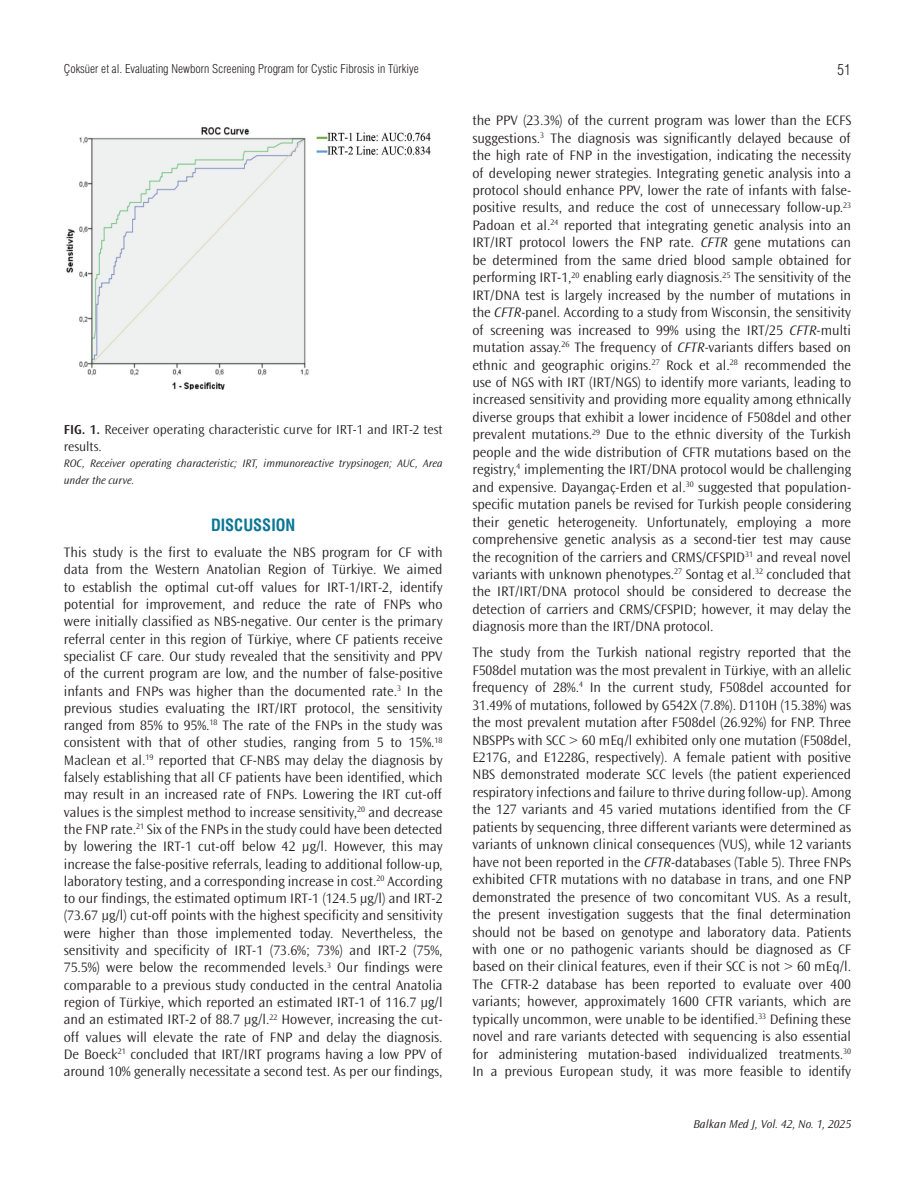
<style>
.page{position:relative;width:915px;height:1191px;background:#fff}
.page>*{position:absolute;margin:0;border:0;box-sizing:border-box;transform-origin:0 0}
.ARA_BASLIK{font:16.5px "Swiss Condensed Bold Tr";color:#0c7695}
.t1{font:15px "Swiss Condensed Light Tr";color:#231f20}
.YAZI{font:300 14.25px/17.4px "Ocean Sans Std";color:#231f20;text-align:justify}
.RESİM-ALTI{font:300 13.5px/16.5px "Ocean Sans Std";color:#231f20}
.t2{font:12px "Swiss Condensed Light Tr";color:#231f20}
.t3{font:italic 300 12px "Ocean Sans Std";color:#231f20}
.RESİM-ALTI-2{font:italic 300 11.25px/16.5px "Ocean Sans Std";color:#231f20}
.s1{font-weight:600}
.s2{font-style:italic}
</style>
<div class="page">
<img style="left:66px;top:127px;width:365px;height:263px">
<p class="t2" style="left:64px;top:61px;width:356px">Çoksüer et al. Evaluating Newborn Screening Program for Cystic Fibrosis in Türkiye</p>
<p class="t1" style="left:836px;top:61px;width:16px">51</p>
<p class="RESİM-ALTI" style="left:64px;top:422px;width:380px"><span class="s1">FIG. 1.</span> Receiver operating characteristic curve for IRT-1 and IRT-2 test results.</p>
<p class="RESİM-ALTI-2" style="left:64px;top:456px;width:380px">ROC, Receiver operating characteristic; IRT, immunoreactive trypsinogen; AUC, Area under the curve.</p>
<p class="ARA_BASLIK" style="left:211px;top:515px;width:86px">DISCUSSION</p>
<p class="YAZI" style="left:64px;top:544px;width:380px">This study is the first to evaluate the NBS program for CF with data from the Western Anatolian Region of Türkiye. We aimed to establish the optimal cut-off values for IRT-1/IRT-2, identify potential for improvement, and reduce the rate of FNPs who were initially classified as NBS-negative. Our center is the primary referral center in this region of Türkiye, where CF patients receive specialist CF care. Our study revealed that the sensitivity and PPV of the current program are low, and the number of false-positive infants and FNPs was higher than the documented rate.<sup>3</sup> In the previous studies evaluating the IRT/IRT protocol, the sensitivity ranged from 85% to 95%.<sup>18</sup> The rate of the FNPs in the study was consistent with that of other studies, ranging from 5 to 15%.<sup>18<br></sup>Maclean et al.<sup>19</sup> reported that CF-NBS may delay the diagnosis by falsely establishing that all CF patients have been identified, which may result in an increased rate of FNPs. Lowering the IRT cut-off values is the simplest method to increase sensitivity,<sup>20</sup> and decrease the FNP rate.<sup>21</sup> Six of the FNPs in the study could have been detected by lowering the IRT-1 cut-off below 42 µg/l. However, this may increase the false-positive referrals, leading to additional follow-up, laboratory testing, and a corresponding increase in cost.<sup>20</sup> According to our findings, the estimated optimum IRT-1 (124.5 μg/l) and IRT-2 (73.67 μg/l) cut-off points with the highest specificity and sensitivity were higher than those implemented today. Nevertheless, the sensitivity and specificity of IRT-1 (73.6%; 73%) and IRT-2 (75%, 75.5%) were below the recommended levels.<sup>3</sup> Our findings were comparable to a previous study conducted in the central Anatolia region of Türkiye, which reported an estimated IRT-1 of 116.7 μg/l and an estimated IRT-2 of 88.7 μg/l.<sup>22</sup> However, increasing the cut&shy;off values will elevate the rate of FNP and delay the diagnosis.<br>De Boeck<sup>21</sup> concluded that IRT/IRT programs having a low PPV of around 10% generally necessitate a second test. As per our findings,</p>
<p class="YAZI" style="left:472px;top:112px;width:380px">the PPV (23.3%) of the current program was lower than the ECFS suggestions.<sup>3</sup> The diagnosis was significantly delayed because of the high rate of FNP in the investigation, indicating the necessity of developing newer strategies. Integrating genetic analysis into a protocol should enhance PPV, lower the rate of infants with false&shy;positive results, and reduce the cost of unnecessary follow-up.<sup>23<br></sup>Padoan et al.<sup>24</sup> reported that integrating genetic analysis into an IRT/IRT protocol lowers the FNP rate. <span class="s2">CFTR</span> gene mutations can be determined from the same dried blood sample obtained for performing IRT-1,<sup>20</sup> enabling early diagnosis.<sup>25</sup> The sensitivity of the IRT/DNA test is largely increased by the number of mutations in the <span class="s2">CFTR-</span>panel. According to a study from Wisconsin, the sensitivity of screening was increased to 99% using the IRT/25 <span class="s2">CFTR</span>-multi mutation assay.<sup>26</sup> The frequency of <span class="s2">CFTR-</span>variants differs based on ethnic and geographic origins.<sup>27</sup> Rock et al.<sup>28</sup> recommended the use of NGS with IRT (IRT/NGS) to identify more variants, leading to increased sensitivity and providing more equality among ethnically diverse groups that exhibit a lower incidence of F508del and other prevalent mutations.<sup>29</sup> Due to the ethnic diversity of the Turkish people and the wide distribution of CFTR mutations based on the registry,<sup>4</sup> implementing the IRT/DNA protocol would be challenging and expensive. Dayangaç-Erden et al.<sup>30</sup> suggested that population&shy;specific mutation panels be revised for Turkish people considering their genetic heterogeneity. Unfortunately, employing a more comprehensive genetic analysis as a second-tier test may cause the recognition of the carriers and CRMS/CFSPID<sup>31</sup> and reveal novel variants with unknown phenotypes.<sup>27</sup> Sontag et al.<sup>32</sup> concluded that the IRT/IRT/DNA protocol should be considered to decrease the detection of carriers and CRMS/CFSPID; however, it may delay the diagnosis more than the IRT/DNA protocol.</p>
<p class="YAZI" style="left:472px;top:644px;width:380px">The study from the Turkish national registry reported that the F508del mutation was the most prevalent in Türkiye, with an allelic frequency of 28%.<sup>4</sup> In the current study, F508del accounted for 31.49% of mutations, followed by G542X (7.8%). D110H (15.38%) was the most prevalent mutation after F508del (26.92%) for FNP. Three NBSPPs with SCC &gt; 60 mEq/l exhibited only one mutation (F508del, E217G, and E1228G, respectively). A female patient with positive NBS demonstrated moderate SCC levels (the patient experienced respiratory infections and failure to thrive during follow-up). Among the 127 variants and 45 varied mutations identified from the CF patients by sequencing, three different variants were determined as variants of unknown clinical consequences (VUS), while 12 variants have not been reported in the <span class="s2">CFTR</span>-databases (Table 5). Three FNPs exhibited CFTR mutations with no database in trans, and one FNP demonstrated the presence of two concomitant VUS. As a result, the present investigation suggests that the final determination should not be based on genotype and laboratory data. Patients with one or no pathogenic variants should be diagnosed as CF based on their clinical features, even if their SCC is not &gt; 60 mEq/l.<br>The CFTR-2 database has been reported to evaluate over 400 variants; however, approximately 1600 CFTR variants, which are typically uncommon, were unable to be identified.<sup>33</sup> Defining these novel and rare variants detected with sequencing is also essential for administering mutation-based individualized treatments.<sup>30<br></sup>In a previous European study, it was more feasible to identify</p>
<p class="t3" style="left:693px;top:1117px;width:159px">Balkan Med J, Vol. 42, No. 1, 2025</p>
</div>
